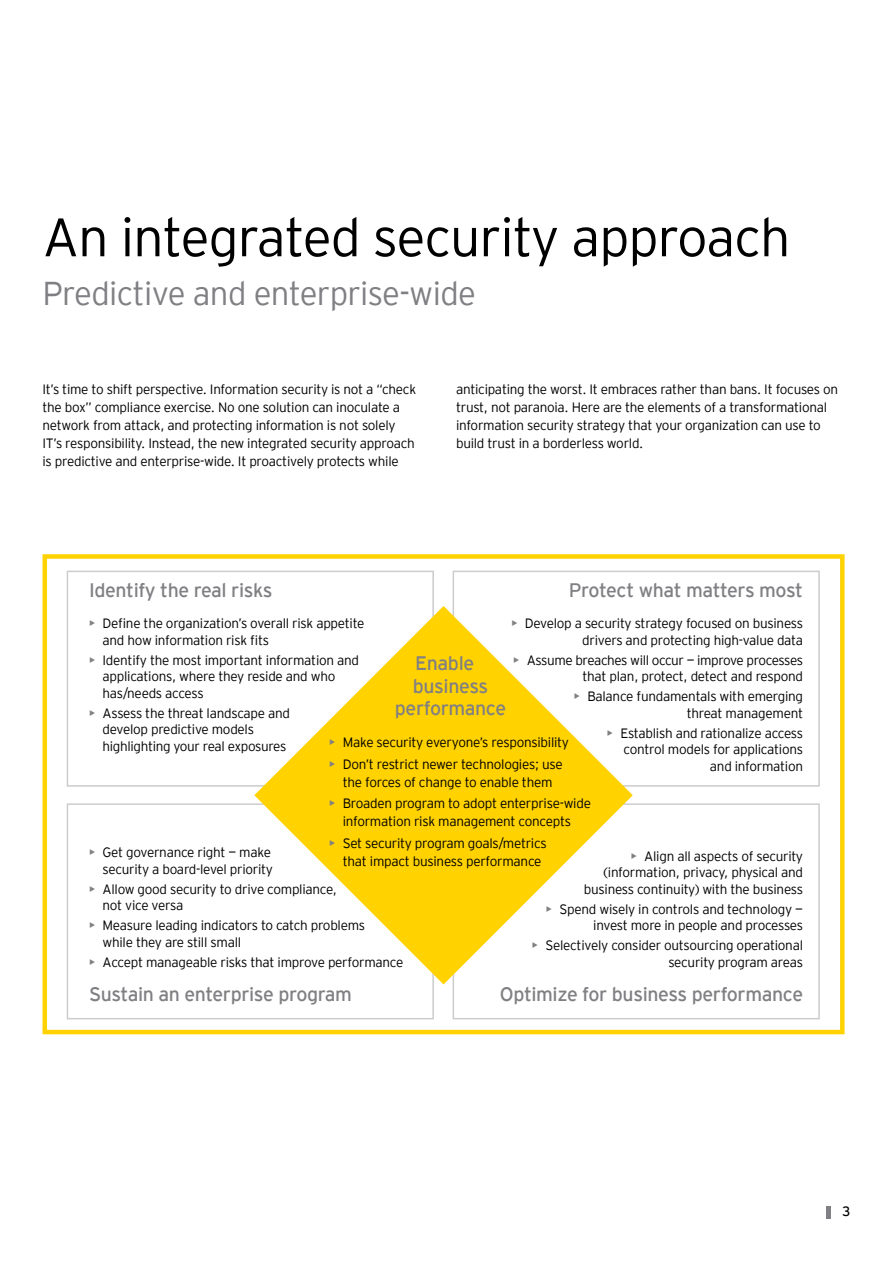
<style>
.page{position:relative;width:893px;height:1263px;background:#fff}
.page>*{position:absolute;margin:0;border:0;box-sizing:border-box;transform-origin:0 0}
.t1{font:300 54px "EY Interstate";letter-spacing:-.02em;color:#000}
.t2{font:300 33px "EY Interstate";letter-spacing:-.02em;color:#807f83}
.t3{font:19.5px/22.5px "EY Interstate";letter-spacing:-.02em;color:#807f83;text-align:center}
.t4{font:300 13.5px/16.5px "EY Interstate";letter-spacing:-.02em;color:#000}
.t5{font:13.5px "EY Interstate";color:#000}
.s1{font-weight:400;color:#807f83}
</style>
<div class="page">
<hr style="left:826px;top:1206px;width:4px;height:12px;background:#807f83">
<div style="left:43px;top:554px;width:801px;height:480px;border:4px solid #ffd200"></div>
<div style="left:67px;top:571px;width:367px;height:216px;border:2px solid #cccccd"></div>
<div style="left:453px;top:571px;width:367px;height:216px;border:2px solid #cccccd"></div>
<div style="left:67px;top:803px;width:367px;height:216px;border:2px solid #cccccd"></div>
<div style="left:453px;top:803px;width:367px;height:216px;border:2px solid #cccccd"></div>
<svg style="left:254px;top:606px;width:379px;height:378px"></svg>
<h1 class="t1" style="left:43px;top:199px;width:749px">An integrated security approach</h1>
<h2 class="t2" style="left:43px;top:270px;width:435px">Predictive and enterprise-wide</h2>
<p class="t4" style="left:43px;top:379px;width:375px;line-height:18px">It’s time to shift perspective. Information security is not a “check the box” compliance exercise. No one solution can inoculate a network from attack, and protecting information is not solely IT’s responsibility. Instead, the new integrated security approach is predictive and enterprise-wide. It proactively protects while</p>
<p class="t4" style="left:456px;top:379px;width:384px;line-height:18px">anticipating the worst. It embraces rather than bans. It focuses on trust, not paranoia. Here are the elements of a transformational information security strategy that your organization can use to build trust in a borderless world.</p>
<h3 class="t3" style="left:89px;top:577px;width:185px">Identify the real risks</h3>
<h3 class="t3" style="left:569px;top:577px;width:236px">Protect what matters most</h3>
<p class="t4" style="left:103px;top:614px;width:263px;text-indent:-14px"><span class="s1">•</span> Define the organization’s overall risk appetite and how information risk fits</p>
<p class="t4" style="left:103px;top:651px;width:258px;text-indent:-14px"><span class="s1">•</span> Identify the most important information and applications, where they reside and who has/needs access</p>
<p class="t4" style="left:103px;top:704px;width:189px;text-indent:-14px"><span class="s1">•</span> Assess the threat landscape and develop predictive models highlighting your real exposures</p>
<p class="t4" style="left:511px;top:614px;width:293px;text-align:right"><span class="s1">•</span> Develop a security strategy focused on business drivers and protecting high-value data</p>
<p class="t4" style="left:513px;top:651px;width:291px;text-align:right"><span class="s1">•</span> Assume breaches will occur — improve processes that plan, protect, detect and respond</p>
<p class="t4" style="left:574px;top:687px;width:231px;text-align:right"><span class="s1">•</span> Balance fundamentals with emerging threat management</p>
<p class="t4" style="left:607px;top:724px;width:198px;text-align:right"><span class="s1">•</span> Establish and rationalize access control models for applications and information</p>
<h3 class="t3" style="left:395px;top:651px;width:113px">Enable business performance</h3>
<p class="t4" style="left:329px;top:733px;width:241px"><span class="s1">•</span> Make security everyone’s responsibility</p>
<p class="t4" style="left:329px;top:754px;width:235px;line-height:18px;text-align:center"><span class="s1">•</span> Don’t restrict newer technologies; use the forces of change to enable them</p>
<p class="t4" style="left:329px;top:794px;width:263px;line-height:18px;text-align:center"><span class="s1">•</span> Broaden program to adopt enterprise-wide information risk management concepts</p>
<p class="t4" style="left:343px;top:833px;width:205px;line-height:18px;text-indent:-14px"><span class="s1">•</span> Set security program goals/metrics that impact business performance</p>
<p class="t4" style="left:89px;top:843px;width:185px;text-align:right"><span class="s1">•</span> Get governance right — make security a board-level priority</p>
<p class="t4" style="left:103px;top:880px;width:236px;text-indent:-13px"><span class="s1">•</span> Allow good security to drive compliance, not vice versa</p>
<p class="t4" style="left:103px;top:916px;width:264px;text-indent:-13px"><span class="s1">•</span> Measure leading indicators to catch problems while they are still small</p>
<p class="t4" style="left:89px;top:953px;width:316px"><span class="s1">•</span> Accept manageable risks that improve performance</p>
<p class="t4" style="left:584px;top:847px;width:221px;text-align:right"><span class="s1">•</span> Align all aspects of security (information, privacy, physical and business continuity) with the business</p>
<p class="t4" style="left:546px;top:900px;width:259px;text-align:right"><span class="s1">•</span> Spend wisely in controls and technology — invest more in people and processes</p>
<p class="t4" style="left:532px;top:936px;width:273px;text-align:right"><span class="s1">•</span> Selectively consider outsourcing operational security program areas</p>
<h3 class="t3" style="left:89px;top:981px;width:264px">Sustain an enterprise program</h3>
<h3 class="t3" style="left:500px;top:981px;width:305px">Optimize for business performance</h3>
<p class="t5" style="left:842px;top:1202px;width:10px">3</p>
</div>
